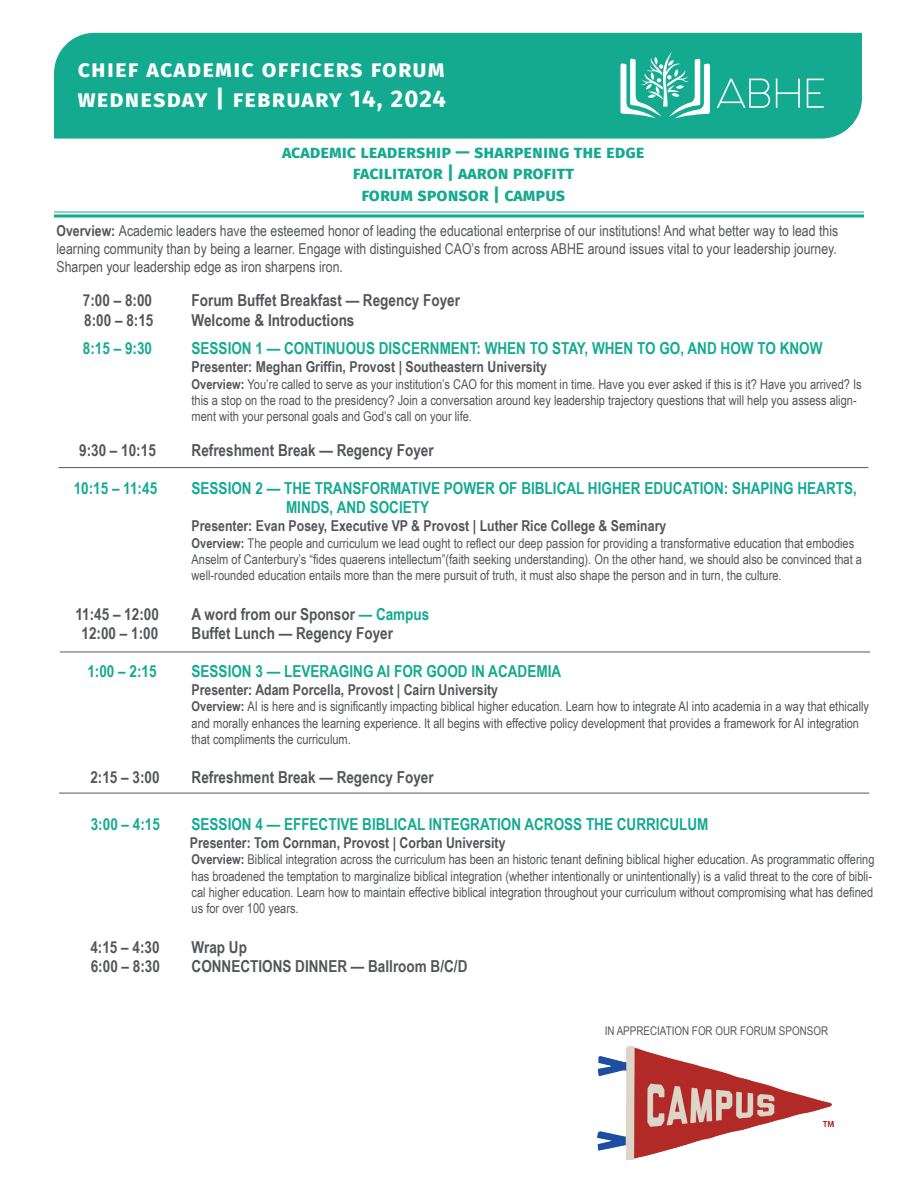
<style>
.page{position:relative;width:918px;height:1188px;background:#fff}
.page>*{position:absolute;margin:0;border:0;box-sizing:border-box;transform-origin:0 0}
.t1{font:700 24px/30px "Fira Sans";letter-spacing:.05em;color:#fff}
.t2{font:700 18px "Fira Sans";color:#14aa90}
.t3{font:700 16.5px/19.8px "Arial Narrow";color:#14aa90}
.t4{font:700 16.5px "Arial Narrow";color:#54565a}
.t5{font:15px/18px "Arial Narrow";color:#54565a;text-align:justify}
.t6{font:700 15px "Arial Narrow";color:#54565a}
.t7{font:13.5px/16.2px "Arial Narrow";color:#54565a}
.t8{font:12px "Arial Narrow";color:#54565a}
.s1{font-weight:700}
.s2{color:#14aa90}
</style>
<div class="page">
<div style="left:54px;top:33px;width:808px;height:106px;background:#14aa90"></div>
<svg style="left:620px;top:51px;width:90px;height:67px"></svg>
<svg style="left:717px;top:79px;width:53px;height:29px;background:#41baa5"></svg>
<svg style="left:776px;top:79px;width:24px;height:29px"></svg>
<svg style="left:807px;top:79px;width:17px;height:29px"></svg>
<hr style="left:54px;top:211px;width:810px;height:2px;background:#14aa90">
<svg style="left:54px;top:214px;width:810px;height:4px;background:#4ebfab"></svg>
<hr style="left:58px;top:467px;width:810px;height:1px;background:#54565a">
<hr style="left:60px;top:652px;width:810px;height:1px;background:#54565a">
<hr style="left:59px;top:793px;width:810px;height:1px;background:#54565a">
<img style="left:597px;top:1047px;width:237px;height:112px">
<h1 class="t1" style="left:78px;top:52px;width:367px">chief academic officers FORUM<br>WEDNESDA</h1>
<h1 class="t1" style="left:195px;top:82px;width:252px">Y | FE BRUARY 14, 2024</h1>
<h2 class="t2" style="left:282px;top:136px;width:364px">Academic Leadership — Sharpening the Edge</h2>
<h2 class="t2" style="left:353px;top:158px;width:223px">facilitatoR | aaron profitt</h2>
<h2 class="t2" style="left:361px;top:179px;width:68px">FORUMSPONSOR</h2>
<h2 class="t2" style="left:493px;top:179px;width:73px">| campus</h2>
<p class="t5" style="left:57px;top:221px;width:783px"><span class="s1">Overview:</span> Academic leaders have the esteemed honor of leading the educational enterprise of our institutions! And what better way to lead this learning community than by being a learner. Engage with distinguished CAO’s from across ABHE around issues vital to your leadership journey.<br>Sharpen your leadership edge as iron sharpens iron.</p>
<p class="t4" style="left:83px;top:288px;width:71px">7:00 – 8:00</p>
<p class="t4" style="left:192px;top:288px;width:270px">Forum Buffet Breakfast — Regency Foyer</p>
<p class="t4" style="left:84px;top:307px;width:71px">8:00 – 8:15</p>
<p class="t4" style="left:192px;top:307px;width:164px">Welcome &amp; Introductions</p>
<p class="t3" style="left:83px;top:338px;width:71px">8:15 – 9:30</p>
<p class="t3" style="left:192px;top:338px;width:632px">SESSION 1 — CONTINUOUS DISCERNMENT: WHEN TO STAY, WHEN TO GO, AND HOW TO KNOW</p>
<p class="t6" style="left:192px;top:356px;width:357px">Presenter: Meghan Griffin, Provost | Southeastern University</p>
<p class="t7" style="left:192px;top:375px;width:672px"><span class="s1">Overview:</span> You’re called to serve as your institution’s CAO for this moment in time. Have you ever asked if this is it? Have you arrived? Is this a stop on the road to the presidency? Join a conversation around key leadership trajectory questions that will help you assess align&shy;ment with your personal goals and God’s call on your life.</p>
<p class="t4" style="left:79px;top:438px;width:78px">9:30 – 10:15</p>
<p class="t4" style="left:192px;top:438px;width:244px">Refreshment Break — Regency Foyer</p>
<p class="t3" style="left:74px;top:477px;width:85px">10:15 – 11:45</p>
<p class="t3" style="left:286px;top:477px;width:572px;text-indent:-94px">SESSION 2 — THE TRANSFORMATIVE POWER OF BIBLICAL HIGHER EDUCATION: SHAPING HEARTS,<br>MINDS, AND SOCIETY</p>
<p class="t6" style="left:192px;top:515px;width:476px">Presenter: Evan Posey, Executive VP &amp; Provost | Luther Rice College &amp; Seminary</p>
<p class="t7" style="left:192px;top:534px;width:672px"><span class="s1">Overview:</span> The people and curriculum we lead ought to reflect our deep passion for providing a transformative education that embodies<br>Anselm of Canterbury’s “fides quaerens intellectum”(faith seeking understanding). On the other hand, we should also be convinced that a well-rounded education entails more than the mere pursuit of truth, it must also shape the person and in turn, the culture.</p>
<p class="t4" style="left:75px;top:601px;width:85px">11:45 – 12:00</p>
<p class="t4" style="left:192px;top:601px;width:239px">A word from our Sponsor <span class="s2">— Campus</span></p>
<p class="t4" style="left:82px;top:621px;width:78px">12:00 – 1:00</p>
<p class="t4" style="left:192px;top:621px;width:203px">Buffet Lunch — Regency Foyer</p>
<p class="t3" style="left:87px;top:661px;width:71px">1:00 – 2:15</p>
<p class="t3" style="left:192px;top:661px;width:371px">SESSION 3 — LEVERAGING AI FOR GOOD IN ACADEMIA</p>
<p class="t6" style="left:192px;top:679px;width:308px">Presenter: Adam Porcella, Provost | Cairn University</p>
<p class="t7" style="left:192px;top:698px;width:679px"><span class="s1">Overview:</span> AI is here and is significantly impacting biblical higher education. Learn how to integrate AI into academia in a way that ethically and morally enhances the learning experience. It all begins with effective policy development that provides a framework for AI integration that compliments the curriculum.</p>
<p class="t4" style="left:90px;top:765px;width:71px">2:15 – 3:00</p>
<p class="t4" style="left:192px;top:765px;width:244px">Refreshment Break — Regency Foyer</p>
<p class="t3" style="left:91px;top:814px;width:71px">3:00 – 4:15</p>
<p class="t3" style="left:192px;top:814px;width:518px">SESSION 4 — EFFECTIVE BIBLICAL INTEGRATION ACROSS THE CURRICULUM</p>
<p class="t6" style="left:190px;top:832px;width:317px">Presenter: Tom Cornman, Provost | Corban University</p>
<p class="t7" style="left:192px;top:851px;width:684px"><span class="s1">Overview:</span> Biblical integration across the curriculum has been an historic tenant defining biblical higher education. As programmatic offering has broadened the temptation to marginalize biblical integration (whether intentionally or unintentionally) is a valid threat to the core of bibli&shy;cal higher education. Learn how to maintain effective biblical integration throughout your curriculum without compromising what has defined us for over 100 years.</p>
<p class="t4" style="left:90px;top:934px;width:71px">4:15 – 4:30</p>
<p class="t4" style="left:192px;top:934px;width:57px">Wrap Up</p>
<p class="t4" style="left:91px;top:954px;width:71px">6:00 – 8:30</p>
<p class="t4" style="left:192px;top:954px;width:277px">CONNECTIONS DINNER — Ballroom B/C/D</p>
<p class="t8" style="left:605px;top:1022px;width:225px">IN APPRECIATION FOR OUR FORUM SPONSOR</p>
</div>
